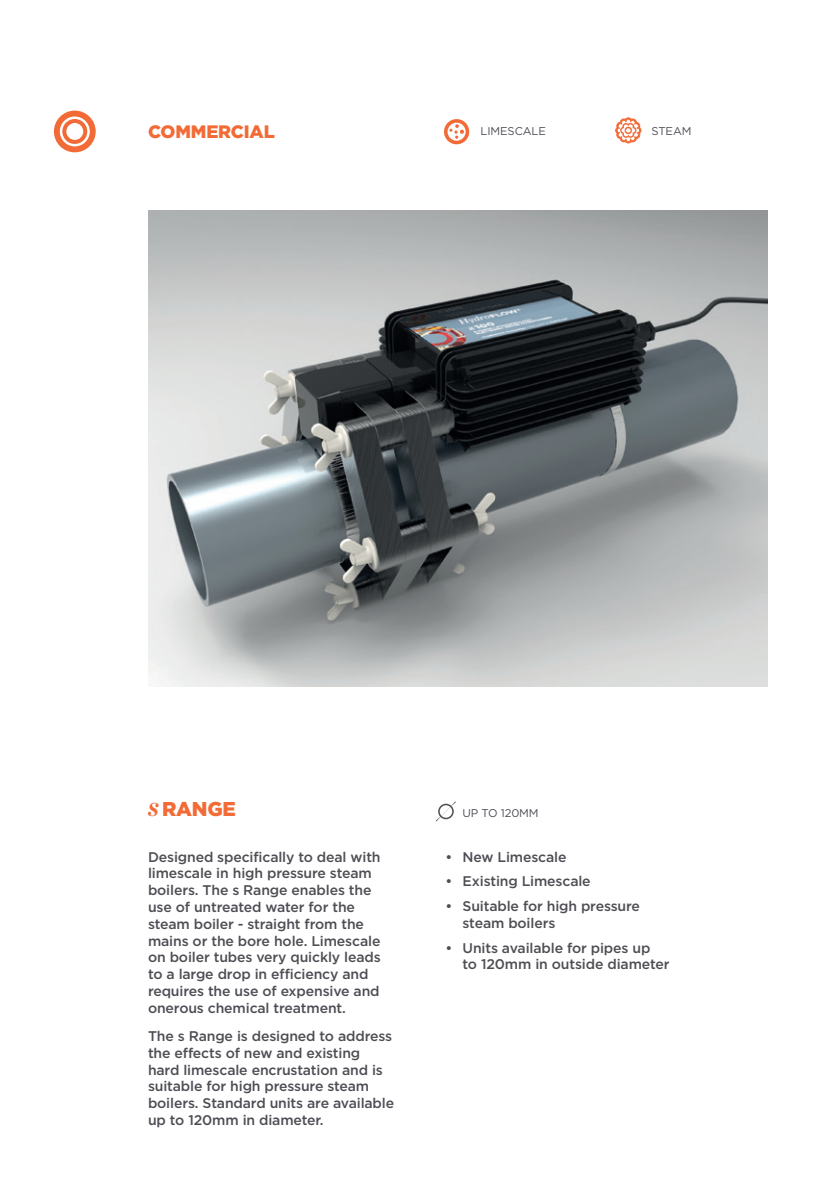
<style>
.page{position:relative;width:840px;height:1191px;background:#fff}
.page>*{position:absolute;margin:0;border:0;box-sizing:border-box;transform-origin:0 0}
.t1{font:900 20px "Gotham HTF";letter-spacing:-.01em;color:#f26b36}
.t2{font:900 18px "Gotham HTF";letter-spacing:-.01em;color:#f26b36}
.t3{font:500 14px/16.8px "Gotham HTF";letter-spacing:-.01em;color:#4e4d54}
.t4{font:11.2px "Gotham HTF";letter-spacing:-.01em;color:#4e4d54}
.s1{font-family:"Chronicle Disp Cond";font-weight:700;font-style:italic;font-size:28px}
</style>
<div class="page">
<svg style="left:54px;top:111px;width:42px;height:41px"></svg>
<svg style="left:615px;top:117px;width:26px;height:26px"></svg>
<svg style="left:444px;top:119px;width:25px;height:25px"></svg>
<svg style="left:436px;top:802px;width:19px;height:19px"></svg>
<img style="left:148px;top:210px;width:619px;height:476px">
<p class="t2" style="left:148px;top:121px;width:128px">COMMERCIAL</p>
<p class="t4" style="left:480px;top:125px;width:67px">LIMESCALE</p>
<p class="t4" style="left:651px;top:125px;width:41px">STEAM</p>
<p class="t1" style="left:148px;top:797px;width:89px"><span class="s1">s</span> RANGE</p>
<p class="t3" style="left:148px;top:848px;width:234px">Designed specifically to deal with limescale in high pressure steam boilers. The s Range enables the use of untreated water for the steam boiler - straight from the mains or the bore hole. Limescale on boiler tubes very quickly leads to a large drop in efficiency and requires the use of expensive and onerous chemical treatment.</p>
<p class="t3" style="left:148px;top:1027px;width:247px">The s Range is designed to address the effects of new and existing hard limescale encrustation and is suitable for high pressure steam boilers. Standard units are available up to 120mm in diameter.</p>
<p class="t4" style="left:462px;top:806px;width:78px">UP TO 120MM</p>
<p class="t3" style="left:445px;top:848px;width:122px">• New Limescale</p>
<p class="t3" style="left:445px;top:872px;width:147px">• Existing Limescale</p>
<p class="t3" style="left:462px;top:897px;width:179px;text-indent:-17px">• Suitable for high pressure steam boilers</p>
<p class="t3" style="left:462px;top:939px;width:208px;text-indent:-17px">• Units available for pipes up<br>to 120mm in outside diameter</p>
</div>
